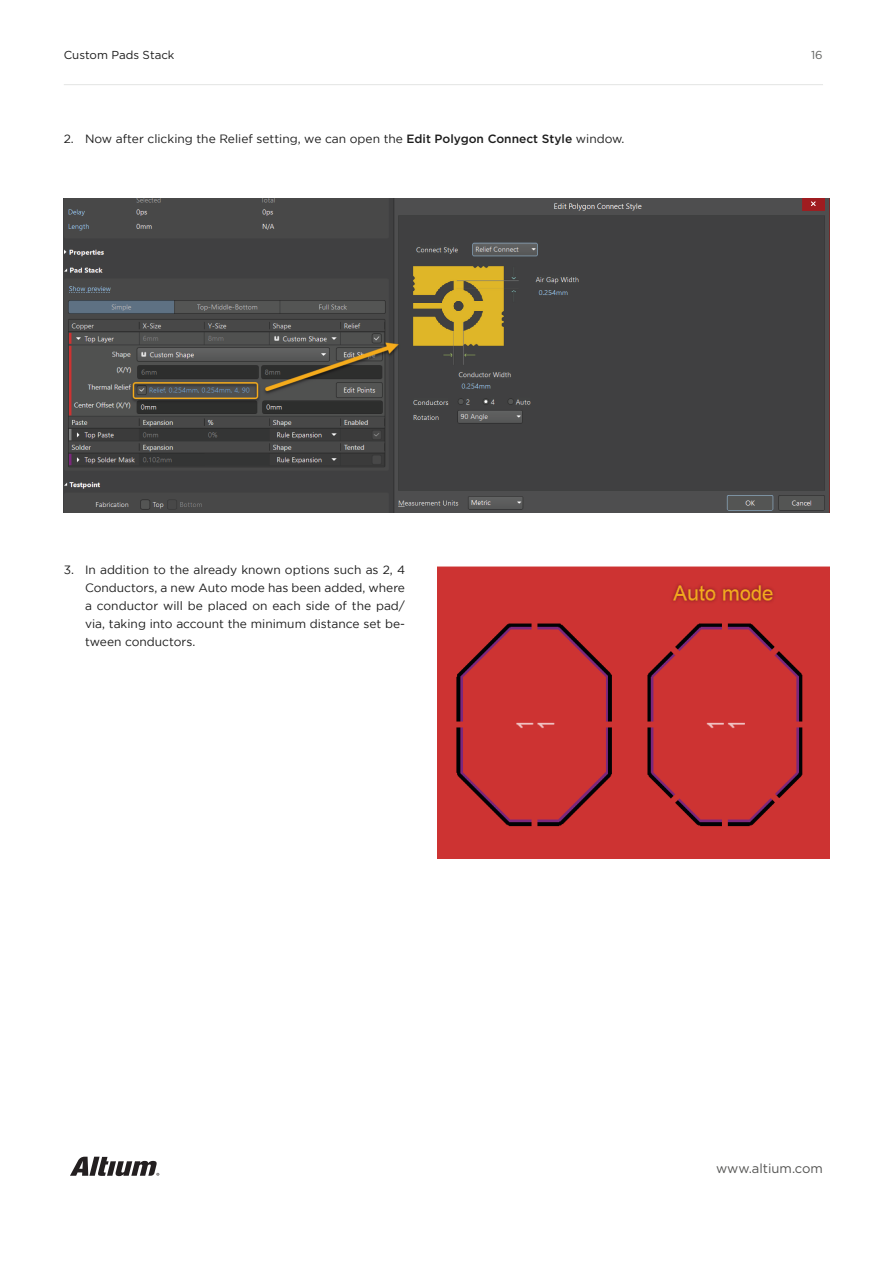
<style>
.page{position:relative;width:893px;height:1263px;background:#fff}
.page>*{position:absolute;margin:0;border:0;box-sizing:border-box;transform-origin:0 0}
.t1{font:13.05px "Gotham Pro";color:#555554}
.t2{font:12px/18px "Gotham";color:#1c1c1c;text-align:justify}
.t3{font:11.55px "Gotham Pro";color:#1c1c1c}
.t4{font:11.55px "Gotham Pro";color:#626362}
.s1{font-family:"Gotham Pro";font-weight:500}
</style>
<div class="page">
<hr style="left:64px;top:84px;width:759px;height:1px;background:#d7d8d6">
<svg style="left:70px;top:1157px;width:89px;height:19px"></svg>
<img style="left:64px;top:198px;width:765px;height:314px">
<img style="left:438px;top:566px;width:391px;height:292px">
<p class="t3" style="left:64px;top:49px;width:112px">Custom Pads Stack</p>
<p class="t4" style="left:811px;top:49px;width:13px">16</p>
<p class="t2" style="left:64px;top:129px;width:562px">2. Now after clicking the Relief setting, we can open the <span class="s1">Edit Polygon Connect Style</span> window.</p>
<p class="t2" style="left:85px;top:561px;width:322px;text-indent:-21px">3. In addition to the already known options such as 2, 4<br>Conductors, a new Auto mode has been added, where a conductor will be placed on each side of the pad/ via, taking into account the minimum distance set be&shy;tween conductors.</p>
<p class="t1" style="left:716px;top:1161px;width:108px">www.altium.com</p>
</div>
